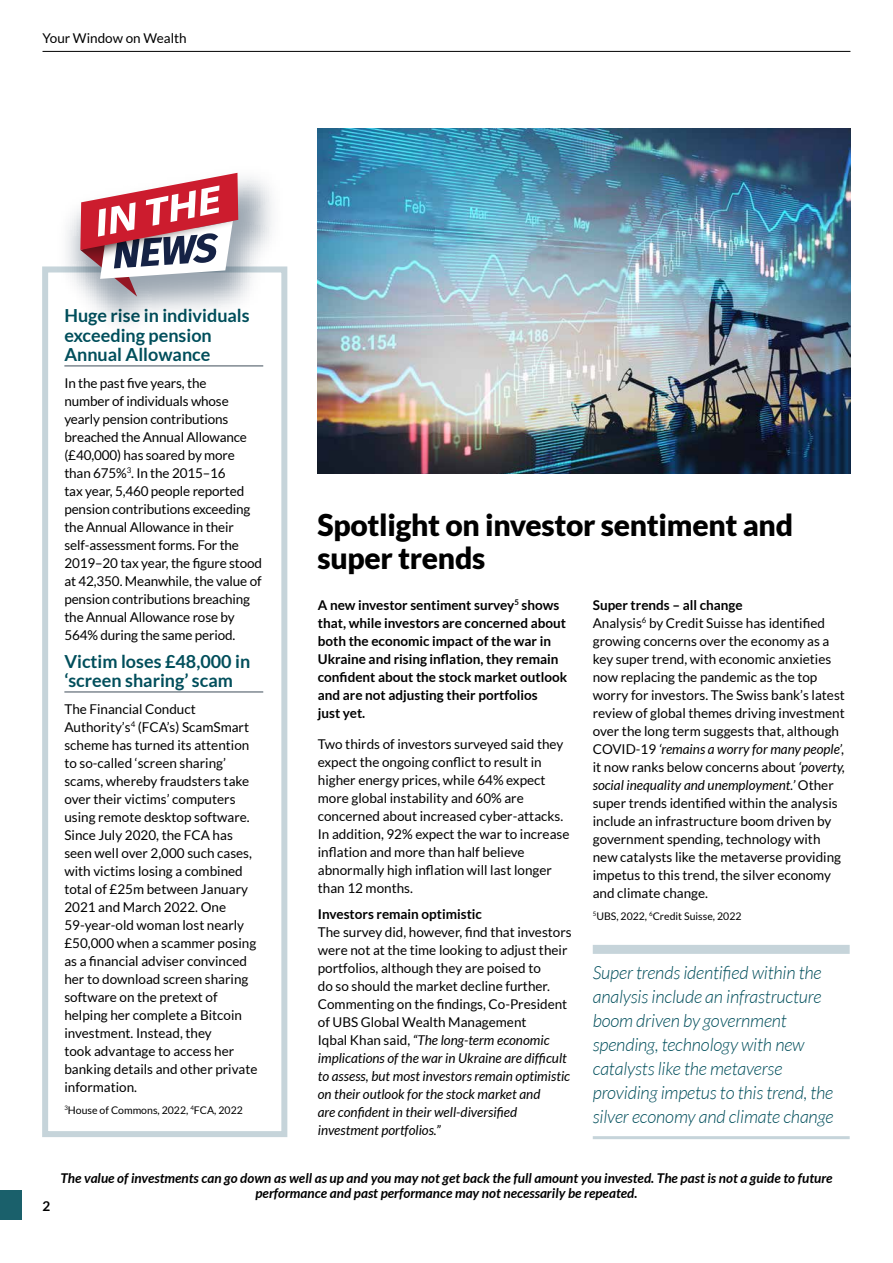
<style>
.page{position:relative;width:893px;height:1263px;background:#fff}
.page>*{position:absolute;margin:0;border:0;box-sizing:border-box;transform-origin:0 0}
.t1{font:900 30px/33px "Lato";letter-spacing:-.01em;color:#000}
.t2{font:italic 300 18px/24px "Lato";letter-spacing:-.01em;color:#004e5b}
.t3{font:700 18px/19.5px "Lato";color:#004e5b}
.t4{font:13.5px/18px "Lato";color:#000}
.t5{font:700 13.5px/18px "Lato";color:#000}
.t6{font:italic 700 13.5px/15px "Lato";color:#000;text-align:center}
.t7{font:10.5px "Lato";color:#000}
.s1{font-style:italic}
.s2{font-weight:700}
</style>
<div class="page">
<div style="left:0;top:1191px;width:21px;height:29px;background:#1a606b"></div>
<hr style="left:43px;top:51px;width:807px;height:1px;background:#000">
<img style="left:318px;top:129px;width:532px;height:345px">
<div style="left:593px;top:945px;width:257px;height:9px;background:#c6d4da"></div>
<hr style="left:593px;top:1136px;width:257px;height:3px;background:#c6d4da">
<div style="left:42px;top:266px;width:245px;height:871px;background:#fff;border:6px solid #c6d4da"></div>
<hr style="left:64px;top:365px;width:199px;height:1px;background:#54616c">
<hr style="left:64px;top:691px;width:199px;height:1px;background:#54616c">
<svg style="left:54px;top:172px;width:233px;height:169px"></svg>
<svg style="left:80px;top:173px;width:158px;height:124px"></svg>
<p class="t4" style="left:43px;top:29px;width:146px">Your Window on Wealth</p>
<h2 class="t3" style="left:64px;top:305px;width:187px">Huge rise in individuals exceeding pension<br>Annual Allowance</h2>
<p class="t4" style="left:64px;top:374px;width:199px">In the past five years, the<br>number of individuals whose yearly pension contributions breached the Annual Allowance (£40,000) has soared by more than 675%<sup>3</sup>. In the 2015–16<br>tax year, 5,460 people reported pension contributions exceeding the Annual Allowance in their self-assessment forms. For the<br>2019–20 tax year, the figure stood at 42,350. Meanwhile, the value of pension contributions breaching the Annual Allowance rose by<br>564% during the same period.</p>
<h2 class="t3" style="left:64px;top:651px;width:187px">Victim loses £48,000 in ‘screen sharing’ scam</h2>
<p class="t4" style="left:64px;top:700px;width:195px">The Financial Conduct<br>Authority’s<sup>4</sup> (FCA’s) ScamSmart scheme has turned its attention to so-called ‘screen sharing’ scams, whereby fraudsters take over their victims’ computers using remote desktop software.<br>Since July 2020, the FCA has seen well over 2,000 such cases, with victims losing a combined total of £25m between January<br>2021 and March 2022. One<br>59-year-old woman lost nearly £50,000 when a scammer posing as a financial adviser convinced her to download screen sharing software on the pretext of helping her complete a Bitcoin investment. Instead, they<br>took advantage to access her banking details and other private information.</p>
<p class="t7" style="left:64px;top:1104px;width:180px"><sup>3</sup>House of Commons, 2022, <sup>4</sup>FCA, 2022</p>
<h1 class="t1" style="left:317px;top:508px;width:477px">Spotlight on investor sentiment and super trends</h1>
<p class="t5" style="left:318px;top:596px;width:251px">A new investor sentiment survey<sup>5</sup> shows that, while investors are concerned about both the economic impact of the war in Ukraine and rising inflation, they remain confident about the stock market outlook and are not adjusting their portfolios<br>just yet.</p>
<p class="t4" style="left:318px;top:735px;width:253px">Two thirds of investors surveyed said they expect the ongoing conflict to result in higher energy prices, while 64% expect more global instability and 60% are concerned about increased cyber-attacks.<br>In addition, 92% expect the war to increase inflation and more than half believe abnormally high inflation will last longer than 12 months.</p>
<p class="t5" style="left:318px;top:905px;width:166px">Investors remain optimistic</p>
<p class="t4" style="left:318px;top:923px;width:255px">The survey did, however, find that investors were not at the time looking to adjust their portfolios, although they are poised to<br>do so should the market decline further.<br>Commenting on the findings, Co-President of UBS Global Wealth Management<br>Iqbal Khan said, <span class="s1">“The long-term economic implications of the war in Ukraine are difficult to assess, but most investors remain optimistic on their outlook for the stock market and<br>are confident in their well-diversified investment portfolios.”</span></p>
<p class="t4" style="left:593px;top:596px;width:254px"><span class="s2">Super trends – all change<br></span>Analysis<sup>6</sup> by Credit Suisse has identified growing concerns over the economy as a key super trend, with economic anxieties now replacing the pandemic as the top worry for investors. The Swiss bank’s latest review of global themes driving investment over the long term suggests that, although COVID-19 <span class="s1">‘remains a worry for many people’, </span>it now ranks below concerns about <span class="s1">‘poverty, social inequality and unemployment.’</span> Other super trends identified within the analysis include an infrastructure boom driven by government spending, technology with new catalysts like the metaverse providing impetus to this trend, the silver economy and climate change.</p>
<p class="t7" style="left:593px;top:910px;width:150px"><sup>5</sup>UBS, 2022, <sup>6</sup>Credit Suisse, 2022</p>
<h2 class="t2" style="left:593px;top:961px;width:242px">Super trends identified within the analysis include an infrastructure boom driven by government spending, technology with new catalysts like the metaverse providing impetus to this trend, the silver economy and climate change</h2>
<p class="t5" style="left:43px;top:1197px;width:9px">2</p>
<p class="t6" style="left:60px;top:1171px;width:773px">The value of investments can go down as well as up and you may not get back the full amount you invested. The past is not a guide to future performance and past performance may not necessarily be repeated.</p>
</div>
